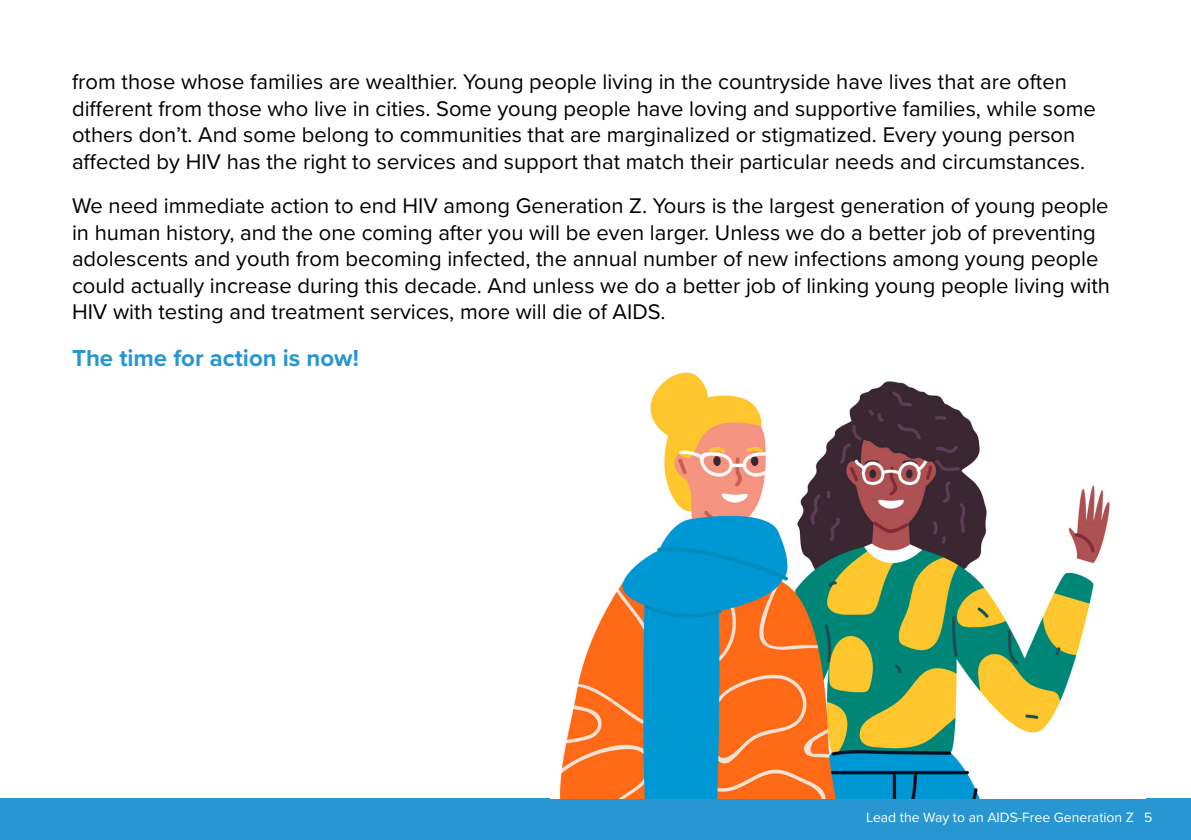
<style>
.page{position:relative;width:1191px;height:840px;background:#fff}
.page>*{position:absolute;margin:0;border:0;box-sizing:border-box;transform-origin:0 0}
.t1{font:700 24px "Proxima Nova";color:#2896d0}
.t2{font:22px/26.4px "Proxima Nova";color:#000}
.t3{font:14px "Proxima Nova";color:#fff}
</style>
<div class="page">
<div style="left:0;top:797px;width:1191px;height:42px;background:#2896d0"></div>
<img style="left:560px;top:372px;width:550px;height:425px">
<p class="t2" style="left:72px;top:68px;width:1025px">from those whose families are wealthier. Young people living in the countryside have lives that are often different from those who live in cities. Some young people have loving and supportive families, while some others don’t. And some belong to communities that are marginalized or stigmatized. Every young person affected by HIV has the right to services and support that match their particular needs and circumstances.</p>
<p class="t2" style="left:72px;top:191px;width:1039px">We need immediate action to end HIV among Generation Z. Yours is the largest generation of young people in human history, and the one coming after you will be even larger. Unless we do a better job of preventing adolescents and youth from becoming infected, the annual number of new infections among young people could actually increase during this decade. And unless we do a better job of linking young people living with HIV with testing and treatment services, more will die of AIDS.</p>
<p class="t1" style="left:72px;top:339px;width:288px">The time for action is now!</p>
<p class="t3" style="left:866px;top:806px;width:288px">Lead the Way to an AIDS-Free Generation Z 5</p>
</div>
